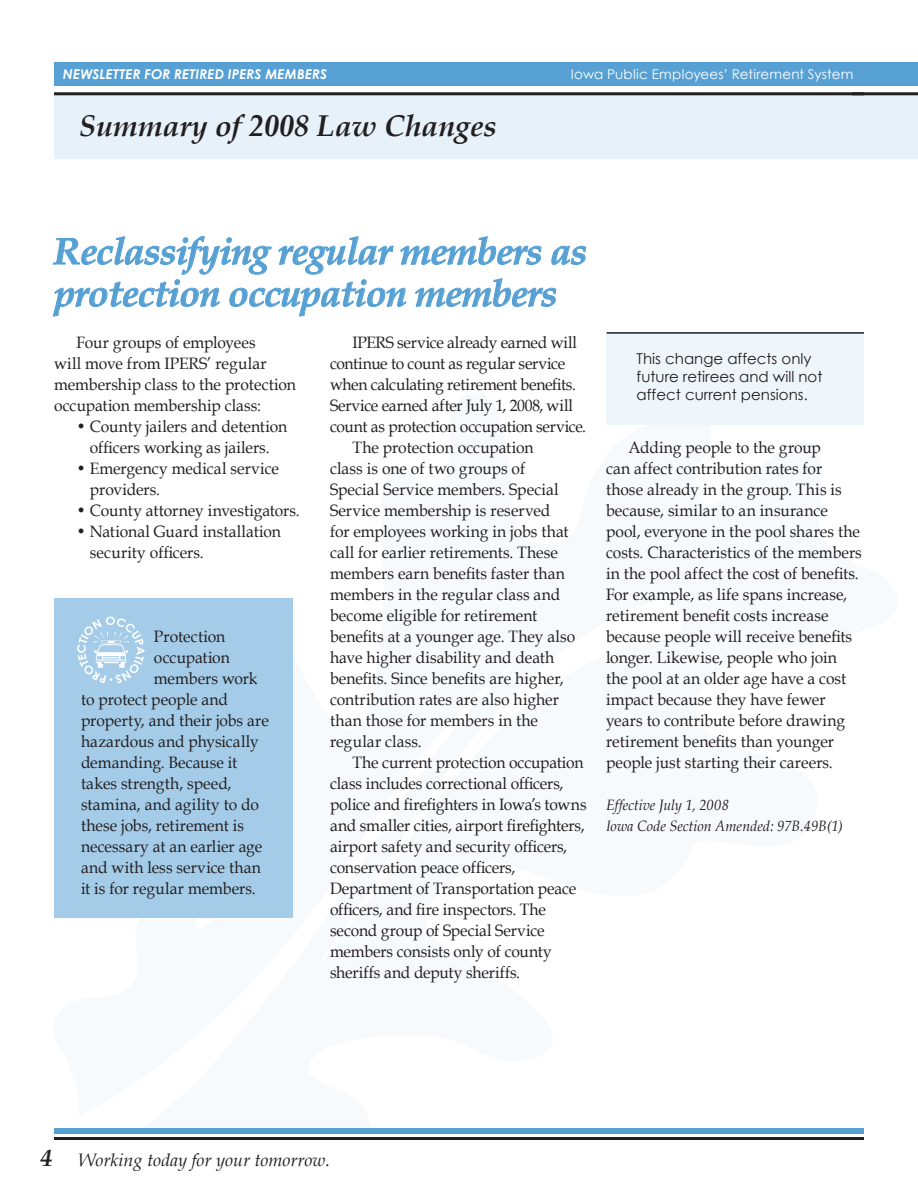
<style>
.page{position:relative;width:918px;height:1188px;background:#fff}
.page>*{position:absolute;margin:0;border:0;box-sizing:border-box;transform-origin:0 0}
.t1{font:italic 700 37.5px/42px "Book Antiqua";letter-spacing:-.02em;color:#56a0d4}
.t2{font:italic 700 30px "Book Antiqua";color:#231f20}
.t3{font:italic 18px "Book Antiqua";color:#231f20}
.t4{font:16.5px/21px "Book Antiqua";color:#231f20;scale:.95 1}
.t5{font:16.5px "Book Antiqua";letter-spacing:-.02em;color:#231f20;scale:.95 1}
.t6{font:15px/18px "Century Gothic";color:#231f20}
.t7{font:italic 15px/21px "Book Antiqua";color:#231f20;scale:.95 1}
.t8{font:13.5px "Century Gothic";letter-spacing:.015em;color:#fff}
.t9{font:italic 700 13.5px "Century Gothic";letter-spacing:.015em;color:#fff}
.s1{font-weight:700;font-size:24px}
</style>
<div class="page">
<div style="left:55px;top:62px;width:808px;height:24px;background:#56a0d4"></div>
<hr style="left:54px;top:1137px;width:810px;height:3px;background:#231f20">
<div style="left:54px;top:1128px;width:810px;height:6px;background:#56a0d4"></div>
<div style="left:54px;top:93px;width:864px;height:66px;background:#e6f1f9"></div>
<svg style="left:53px;top:236px;width:533px;height:81px"></svg>
<div style="left:607px;top:332px;width:257px;height:93px;background:#eef6fb"></div>
<hr style="left:607px;top:332px;width:257px;height:2px;background:#231f20">
<hr style="left:54px;top:92px;width:810px;height:3px;background:#231f20">
<div style="left:54px;top:598px;width:238px;height:320px;background:#a4cce8"></div>
<svg style="left:77px;top:617px;width:68px;height:66px"></svg>
<div style="left:856px;top:62px;width:62px;height:24px;background:#56a0d4"></div>
<hr style="left:852px;top:92px;width:66px;height:3px;background:#231f20">
<p class="t9" style="left:63px;top:65px;width:266px">NEWSLETTER FOR RETIRED IPERS MEMBERS</p>
<p class="t8" style="left:571px;top:66px;width:284px">Iowa Public Employees’ Retirement System</p>
<h2 class="t2" style="left:79px;top:108px;width:419px">Summary of 2008 Law Changes</h2>
<h1 class="t1" style="left:54px;top:231px;width:535px">Reclassifying regular members as protection occupation members</h1>
<p class="t4" style="left:54px;top:332px;width:256px;text-indent:22px">Four groups of employees<br>will move from IPERS’ regular membership class to the protection occupation membership class:</p>
<p class="t4" style="left:76px;top:416px;width:223px;text-align:center">• County jailers and detention officers working as jailers.</p>
<p class="t4" style="left:90px;top:458px;width:201px;text-indent:-13px">• Emergency medical service providers.</p>
<p class="t4" style="left:76px;top:500px;width:237px">• County attorney investigators.</p>
<p class="t4" style="left:90px;top:521px;width:203px;text-indent:-13px">• National Guard installation security officers.</p>
<p class="t4" style="left:154px;top:626px;width:77px">Protection</p>
<p class="t4" style="left:154px;top:647px;width:81px">occupation</p>
<p class="t4" style="left:154px;top:668px;width:110px">members work</p>
<p class="t4" style="left:81px;top:689px;width:156px">to protect people and</p>
<p class="t4" style="left:81px;top:710px;width:199px">property, and their jobs are</p>
<p class="t4" style="left:81px;top:731px;width:189px">hazardous and physically</p>
<p class="t4" style="left:81px;top:752px;width:166px">demanding. Because it</p>
<p class="t4" style="left:81px;top:773px;width:160px">takes strength, speed,</p>
<p class="t4" style="left:81px;top:794px;width:189px">stamina, and agility to do</p>
<p class="t4" style="left:81px;top:815px;width:173px">these jobs, retirement is</p>
<p class="t4" style="left:81px;top:836px;width:192px">necessary at an earlier age</p>
<p class="t4" style="left:81px;top:857px;width:191px">and with less service than</p>
<p class="t4" style="left:81px;top:878px;width:186px">it is for regular members.</p>
<p class="t4" style="left:353px;top:332px;width:238px">IPERS service already earned will</p>
<p class="t5" style="left:330px;top:353px;width:249px">continue to count as regular service</p>
<p class="t4" style="left:330px;top:374px;width:260px">when calculating retirement benefits.</p>
<p class="t4" style="left:330px;top:395px;width:257px">Service earned after July 1, 2008, will</p>
<p class="t5" style="left:330px;top:416px;width:271px">count as protection occupation service.</p>
<p class="t4" style="left:353px;top:437px;width:192px">The protection occupation</p>
<p class="t4" style="left:330px;top:458px;width:207px">class is one of two groups of</p>
<p class="t4" style="left:330px;top:479px;width:242px">Special Service members. Special</p>
<p class="t4" style="left:330px;top:500px;width:234px">Service membership is reserved</p>
<p class="t4" style="left:330px;top:521px;width:253px">for employees working in jobs that</p>
<p class="t4" style="left:330px;top:542px;width:241px">call for earlier retirements. These</p>
<p class="t4" style="left:330px;top:563px;width:249px">members earn benefits faster than</p>
<p class="t4" style="left:330px;top:584px;width:244px">members in the regular class and</p>
<p class="t4" style="left:330px;top:605px;width:220px">become eligible for retirement</p>
<p class="t4" style="left:330px;top:626px;width:260px">benefits at a younger age. They also</p>
<p class="t4" style="left:330px;top:647px;width:238px">have higher disability and death</p>
<p class="t4" style="left:330px;top:668px;width:247px">benefits. Since benefits are higher,</p>
<p class="t4" style="left:330px;top:689px;width:243px">contribution rates are also higher</p>
<p class="t4" style="left:330px;top:710px;width:221px">than those for members in the</p>
<p class="t4" style="left:330px;top:731px;width:98px">regular class.</p>
<p class="t4" style="left:353px;top:752px;width:245px">The current protection occupation</p>
<p class="t4" style="left:330px;top:773px;width:247px">class includes correctional officers,</p>
<p class="t4" style="left:330px;top:794px;width:272px">police and firefighters in Iowa’s towns</p>
<p class="t4" style="left:330px;top:815px;width:269px">and smaller cities, airport firefighters,</p>
<p class="t4" style="left:330px;top:836px;width:251px">airport safety and security officers,</p>
<p class="t4" style="left:330px;top:857px;width:197px">conservation peace officers,</p>
<p class="t4" style="left:330px;top:878px;width:261px">Department of Transportation peace</p>
<p class="t4" style="left:330px;top:899px;width:229px">officers, and fire inspectors. The</p>
<p class="t4" style="left:330px;top:920px;width:227px">second group of Special Service</p>
<p class="t4" style="left:330px;top:941px;width:235px">members consists only of county</p>
<p class="t4" style="left:330px;top:962px;width:202px">sheriffs and deputy sheriffs.</p>
<p class="t6" style="left:637px;top:350px;width:187px">This change affects only future retirees and will not affect current pensions.</p>
<p class="t4" style="left:606px;top:437px;width:271px;text-indent:22px">Adding people to the group<br>can affect contribution rates for those already in the group. This is because, similar to an insurance pool, everyone in the pool shares the costs. Characteristics of the members in the pool affect the cost of benefits.<br>For example, as life spans increase, retirement benefit costs increase because people will receive benefits longer. Likewise, people who join the pool at an older age have a cost impact because they have fewer years to contribute before drawing retirement benefits than younger people just starting their careers.</p>
<p class="t7" style="left:606px;top:795px;width:251px">Effective July 1, 2008<br>Iowa Code Section Amended: 97B.49B(1)</p>
<p class="t3" style="left:40px;top:1150px;width:291px"><span class="s1">4</span> Working today for your tomorrow.</p>
</div>
